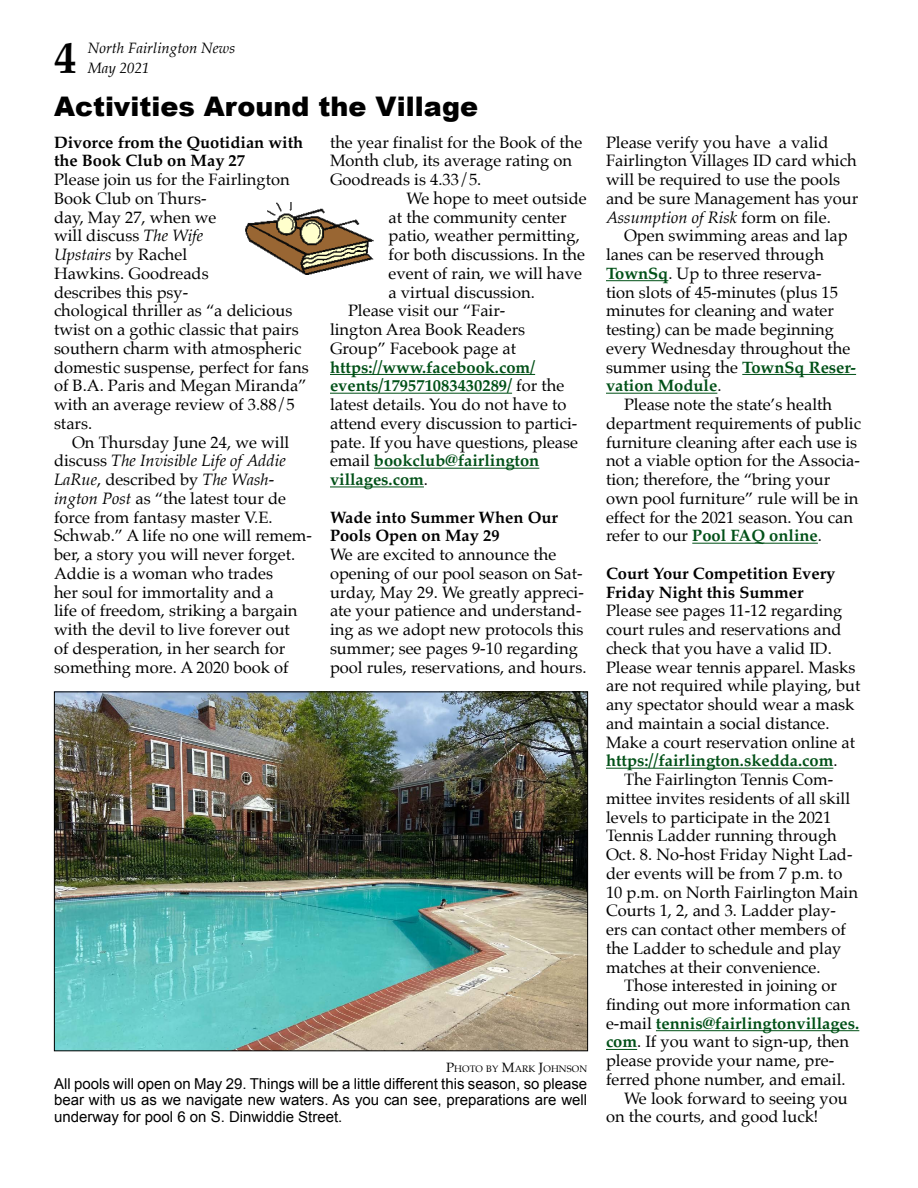
<style>
.page{position:relative;width:918px;height:1188px;background:#fff}
.page>*{position:absolute;margin:0;border:0;box-sizing:border-box;transform-origin:0 0}
.t1{font:700 45px "Palatino";color:#000}
.t2{font:900 27px "Arial";color:#000}
.t3{font:16.5px/18.8px "Palatino";color:#000}
.t4{font:700 16.5px/18.8px "Palatino";color:#000}
.t5{font:700 16.5px "Palatino";color:#005017}
.t6{font:15px/16.5px "Arial";color:#000;text-align:justify}
.t7{font:italic 15px "Palatino";color:#000}
.t8{font:9.45px "Palatino";letter-spacing:.005em;color:#000}
.s1{font-style:italic}
.s2{font-weight:700;color:#005017}
.s3{font-size:13.5px}
.s4{font-weight:400;color:#000}
</style>
<div class="page">
<hr style="left:330px;top:374px;width:205px;height:1px;background:#005017">
<hr style="left:330px;top:393px;width:182px;height:1px;background:#005017">
<hr style="left:374px;top:468px;width:165px;height:1px;background:#005017">
<hr style="left:330px;top:486px;width:94px;height:1px;background:#005017">
<img style="left:245px;top:202px;width:129px;height:73px">
<hr style="left:606px;top:280px;width:62px;height:1px;background:#005017">
<hr style="left:742px;top:374px;width:114px;height:1px;background:#005017">
<hr style="left:606px;top:393px;width:111px;height:1px;background:#005017">
<hr style="left:692px;top:543px;width:126px;height:1px;background:#005017">
<hr style="left:606px;top:768px;width:227px;height:1px;background:#005017">
<hr style="left:656px;top:1030px;width:203px;height:1px;background:#005017">
<hr style="left:606px;top:1049px;width:31px;height:1px;background:#005017">
<img style="left:56px;top:694px;width:530px;height:355px">
<p class="t7" style="left:88px;top:35px;width:149px">North Fairlington News</p>
<h1 class="t1" style="left:54px;top:19px;width:24px">4</h1>
<p class="t7" style="left:88px;top:55px;width:64px">May 2021</p>
<h2 class="t2" style="left:54px;top:87px;width:426px">Activities Around the Village</h2>
<p class="t4" style="left:54px;top:132px;width:251px">Divorce from the Quotidian with the Book Club on May 27</p>
<p class="t3" style="left:54px;top:170px;width:256px">Please join us for the Fairlington<br>Book Club on Thurs-<br>day, May 27, when we<br>will discuss <span class="s1">The Wife<br>Upstairs</span> by Rachel<br>Hawkins. Goodreads<br>describes this psy-<br>chological thriller as “a delicious twist on a gothic classic that pairs southern charm with atmospheric domestic suspense, perfect for fans of B.A. Paris and Megan Miranda” with an average review of 3.88/5 stars.</p>
<p class="t3" style="left:54px;top:433px;width:260px;text-indent:18px">On Thursday June 24, we will discuss <span class="s1">The Invisible Life of Addie<br>LaRue</span>, described by <span class="s1">The Wash&shy;ington Post</span> as “the latest tour de force from fantasy master V.E.<br>Schwab.” A life no one will remem&shy;ber, a story you will never forget.<br>Addie is a woman who trades<br>her soul for immortality and a<br>life of freedom, striking a bargain with the devil to live forever out<br>of desperation, in her search for something more. A 2020 book of</p>
<p class="t3" style="left:330px;top:133px;width:254px">the year finalist for the Book of the</p>
<p class="t3" style="left:330px;top:151px;width:243px">Month club, its average rating on</p>
<p class="t3" style="left:330px;top:170px;width:153px">Goodreads is 4.33/5.</p>
<p class="t3" style="left:407px;top:189px;width:182px">We hope to meet outside</p>
<p class="t3" style="left:389px;top:208px;width:179px">at the community center</p>
<p class="t3" style="left:389px;top:226px;width:193px">patio, weather permitting,</p>
<p class="t3" style="left:389px;top:245px;width:198px">for both discussions. In the</p>
<p class="t3" style="left:389px;top:264px;width:195px">event of rain, we will have</p>
<p class="t3" style="left:389px;top:283px;width:148px">a virtual discussion.</p>
<p class="t3" style="left:348px;top:301px;width:159px">Please visit our “Fair-</p>
<p class="t3" style="left:330px;top:320px;width:197px">lington Area Book Readers</p>
<p class="t3" style="left:330px;top:339px;width:188px">Group” Facebook page at</p>
<p class="t3" style="left:330px;top:358px;width:249px"><span class="s2">https://www.facebook.com/ events/179571083430289/</span> for the latest details. You do not have to attend every discussion to partici&shy;pate. If you have questions, please email <span class="s2">bookclub@fairlington villages.com</span>.</p>
<p class="t4" style="left:330px;top:507px;width:229px">Wade into Summer When Our<br>Pools Open on May 29</p>
<p class="t3" style="left:330px;top:545px;width:258px">We are excited to announce the opening of our pool season on Sat&shy;urday, May 29. We greatly appreci&shy;ate your patience and understand&shy;ing as we adopt new protocols this summer; see pages 9-10 regarding pool rules, reservations, and hours.</p>
<p class="t8" style="left:446px;top:1061px;width:143px"><span class="s3">P</span>HOTO BY <span class="s3">M</span>ARK <span class="s3">J</span>OHNSON</p>
<p class="t6" style="left:54px;top:1075px;width:535px">All pools will open on May 29. Things will be a little different this season, so please bear with us as we navigate new waters. As you can see, preparations are well underway for pool 6 on S. Dinwiddie Street.</p>
<p class="t3" style="left:606px;top:133px;width:254px">Please verify you have a valid<br>Fairlington Villages ID card which will be required to use the pools and be sure Management has your<br><span class="s1">Assumption of Risk</span> form on file.</p>
<p class="t3" style="left:606px;top:226px;width:252px;text-indent:18px">Open swimming areas and lap lanes can be reserved through<br><span class="s2">TownSq</span>. Up to three reserva-<br>tion slots of 45-minutes (plus 15 minutes for cleaning and water testing) can be made beginning every Wednesday throughout the summer using the <span class="s2">TownSq Reser&shy;vation Module</span>.</p>
<p class="t3" style="left:606px;top:395px;width:257px;text-indent:18px">Please note the state’s health department requirements of public furniture cleaning after each use is not a viable option for the Associa&shy;tion; therefore, the “bring your own pool furniture” rule will be in effect for the 2021 season. You can refer to our <span class="s2">Pool FAQ online</span>.</p>
<p class="t4" style="left:606px;top:563px;width:231px">Court Your Competition Every<br>Friday Night this Summer</p>
<p class="t3" style="left:606px;top:601px;width:238px">Please see pages 11-12 regarding</p>
<p class="t3" style="left:606px;top:620px;width:237px">court rules and reservations and</p>
<p class="t3" style="left:606px;top:639px;width:227px">check that you have a valid ID.</p>
<p class="t3" style="left:606px;top:658px;width:251px">Please wear tennis apparel. Masks</p>
<p class="t3" style="left:606px;top:676px;width:256px">are not required while playing, but</p>
<p class="t3" style="left:606px;top:695px;width:250px">any spectator should wear a mask</p>
<p class="t3" style="left:606px;top:714px;width:225px">and maintain a social distance.</p>
<p class="t3" style="left:606px;top:732px;width:251px">Make a court reservation online at</p>
<p class="t5" style="left:606px;top:747px;width:233px">https://fairlington.skedda.com<span class="s4">.</span></p>
<p class="t3" style="left:624px;top:770px;width:211px">The Fairlington Tennis Com-</p>
<p class="t3" style="left:606px;top:789px;width:246px">mittee invites residents of all skill</p>
<p class="t3" style="left:606px;top:807px;width:227px">levels to participate in the 2021</p>
<p class="t3" style="left:606px;top:826px;width:232px">Tennis Ladder running through</p>
<p class="t3" style="left:606px;top:845px;width:248px">Oct. 8. No-host Friday Night Lad-</p>
<p class="t3" style="left:606px;top:864px;width:238px">der events will be from 7 p.m. to</p>
<p class="t3" style="left:606px;top:882px;width:254px">10 p.m. on North Fairlington Main</p>
<p class="t3" style="left:606px;top:901px;width:231px">Courts 1, 2, and 3. Ladder play-</p>
<p class="t3" style="left:606px;top:920px;width:241px">ers can contact other members of</p>
<p class="t3" style="left:606px;top:939px;width:237px">the Ladder to schedule and play</p>
<p class="t3" style="left:606px;top:957px;width:216px">matches at their convenience.</p>
<p class="t3" style="left:624px;top:976px;width:215px">Those interested in joining or</p>
<p class="t3" style="left:606px;top:995px;width:246px">finding out more information can</p>
<p class="t5" style="left:606px;top:1009px;width:255px"><span class="s4">e-mail</span> tennis@fairlingtonvillages.</p>
<p class="t3" style="left:606px;top:1032px;width:245px"><span class="s2">com</span>. If you want to sign-up, then</p>
<p class="t3" style="left:606px;top:1051px;width:230px">please provide your name, pre-</p>
<p class="t3" style="left:606px;top:1070px;width:241px">ferred phone number, and email.</p>
<p class="t3" style="left:624px;top:1089px;width:225px">We look forward to seeing you</p>
<p class="t3" style="left:606px;top:1107px;width:214px">on the courts, and good luck!</p>
</div>
